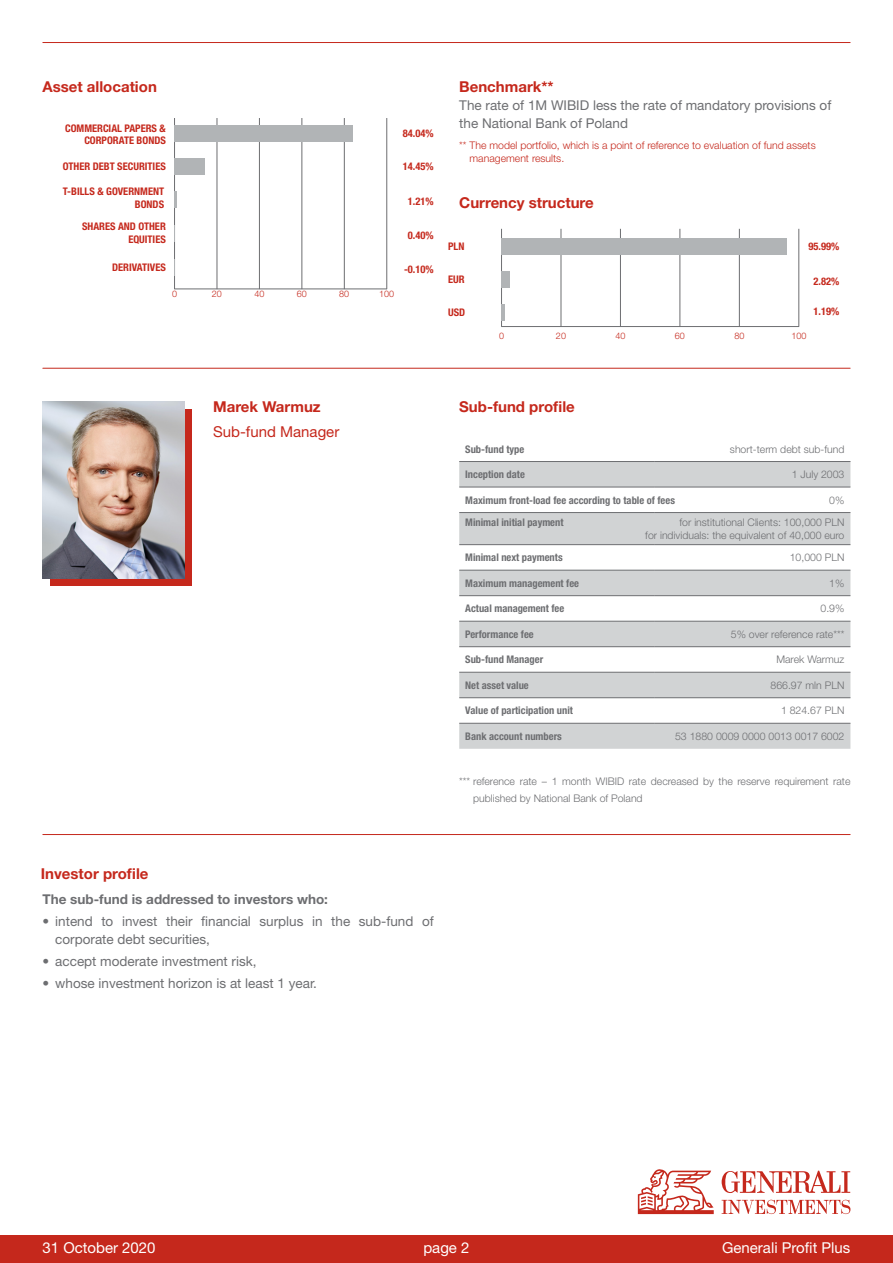
<style>
.page{position:relative;width:893px;height:1263px;background:#fff}
.page>*{position:absolute;margin:0;border:0;box-sizing:border-box;transform-origin:0 0}
.t1{font:700 15px "Helvetica Neue LT Pro";color:#c5281c}
.t2{font:15px "Helvetica Neue LT Pro";color:#fff}
.t3{font:15px "Helvetica Neue LT Pro";color:#c5281c}
.t4{font:13.5px/18px "Helvetica Neue LT Pro";color:#6d6e71}
.t5{font:700 13.5px "Helvetica Neue LT Pro";color:#6d6e71}
.t6{font:300 10.5px/12.6px "Helvetica Neue LT Pro";color:#6d6e71;text-align:right}
.t7{font:700 condensed 10.5px "Helvetica Neue LT Pro";color:#6d6e71}
.t8{font:700 condensed 10.5px/12.6px "Helvetica Neue LT Pro";color:#c5281c;text-align:right}
.t9{font:300 10.5px/12.6px "Helvetica Neue LT Pro";color:#c5281c}
.t10{font:300 9px "Helvetica Neue LT Pro";color:#c5281c}
</style>
<div class="page">
<hr style="left:43px;top:42px;width:807px;height:1px;background:#c5281c">
<hr style="left:43px;top:368px;width:807px;height:1px;background:#c5281c">
<hr style="left:43px;top:834px;width:807px;height:1px;background:#c5281c">
<div style="left:50px;top:409px;width:142px;height:176px;background:#c5281c"></div>
<svg style="left:459px;top:462px;width:391px;height:287px;fill:#d1d3d4"></svg>
<hr style="left:459px;top:461px;width:196px;height:1px;background:#6d6e71">
<hr style="left:655px;top:461px;width:195px;height:1px;background:#6d6e71">
<hr style="left:459px;top:487px;width:196px;height:1px;background:#6d6e71">
<hr style="left:655px;top:487px;width:195px;height:1px;background:#6d6e71">
<hr style="left:459px;top:512px;width:196px;height:1px;background:#6d6e71">
<hr style="left:655px;top:512px;width:195px;height:1px;background:#6d6e71">
<hr style="left:459px;top:544px;width:196px;height:1px;background:#6d6e71">
<hr style="left:655px;top:544px;width:195px;height:1px;background:#6d6e71">
<hr style="left:459px;top:570px;width:196px;height:1px;background:#6d6e71">
<hr style="left:655px;top:570px;width:195px;height:1px;background:#6d6e71">
<hr style="left:459px;top:595px;width:196px;height:1px;background:#6d6e71">
<hr style="left:655px;top:595px;width:195px;height:1px;background:#6d6e71">
<hr style="left:459px;top:621px;width:196px;height:1px;background:#6d6e71">
<hr style="left:655px;top:621px;width:195px;height:1px;background:#6d6e71">
<hr style="left:459px;top:646px;width:196px;height:1px;background:#6d6e71">
<hr style="left:655px;top:646px;width:195px;height:1px;background:#6d6e71">
<hr style="left:459px;top:672px;width:196px;height:1px;background:#6d6e71">
<hr style="left:655px;top:672px;width:195px;height:1px;background:#6d6e71">
<hr style="left:459px;top:697px;width:196px;height:1px;background:#6d6e71">
<hr style="left:655px;top:697px;width:195px;height:1px;background:#6d6e71">
<hr style="left:459px;top:723px;width:196px;height:1px;background:#6d6e71">
<hr style="left:655px;top:723px;width:195px;height:1px;background:#6d6e71">
<img style="left:43px;top:401px;width:141px;height:177px">
<hr style="left:561px;top:229px;width:1px;height:98px;background:#6d6e71">
<hr style="left:620px;top:229px;width:1px;height:98px;background:#6d6e71">
<hr style="left:680px;top:229px;width:1px;height:98px;background:#6d6e71">
<hr style="left:739px;top:229px;width:1px;height:98px;background:#6d6e71">
<hr style="left:799px;top:229px;width:1px;height:98px;background:#6d6e71">
<hr style="left:501px;top:229px;width:1px;height:98px;background:#6d6e71">
<hr style="left:501px;top:326px;width:298px;height:1px;background:#6d6e71">
<hr style="left:217px;top:118px;width:1px;height:171px;background:#6d6e71">
<hr style="left:259px;top:118px;width:1px;height:171px;background:#6d6e71">
<hr style="left:302px;top:118px;width:1px;height:171px;background:#6d6e71">
<hr style="left:344px;top:118px;width:1px;height:171px;background:#6d6e71">
<hr style="left:386px;top:118px;width:1px;height:171px;background:#6d6e71">
<hr style="left:174px;top:118px;width:1px;height:171px;background:#6d6e71">
<hr style="left:174px;top:289px;width:213px;height:1px;background:#6d6e71">
<div style="left:174px;top:125px;width:179px;height:17px;background:#b1b4b6"></div>
<div style="left:174px;top:158px;width:31px;height:17px;background:#b1b4b6"></div>
<hr style="left:174px;top:191px;width:3px;height:17px;background:#b1b4b6">
<svg style="left:174px;top:225px;width:1px;height:17px"></svg>
<svg style="left:174px;top:259px;width:1px;height:17px"></svg>
<div style="left:501px;top:238px;width:286px;height:17px;background:#b1b4b6"></div>
<div style="left:501px;top:271px;width:9px;height:17px;background:#b1b4b6"></div>
<hr style="left:501px;top:304px;width:4px;height:17px;background:#b1b4b6">
<div style="left:0;top:1235px;width:893px;height:28px;background:#c5281c"></div>
<svg style="left:638px;top:1169px;width:76px;height:45px"></svg>
<svg style="left:722px;top:1200px;width:128px;height:14px"></svg>
<svg style="left:722px;top:1171px;width:128px;height:22px"></svg>
<h1 class="t1" style="left:43px;top:77px;width:116px">Asset allocation</h1>
<p class="t8" style="left:65px;top:122px;width:102px">COMMERCIAL PAPERS &amp;<br>CORPORATE BONDS</p>
<p class="t8" style="left:63px;top:160px;width:104px">OTHER DEBT SECURITIES</p>
<p class="t8" style="left:63px;top:185px;width:103px">T-BILLS &amp; GOVERNMENT<br>BONDS</p>
<p class="t8" style="left:82px;top:220px;width:85px">SHARES AND OTHER<br>EQUITIES</p>
<p class="t8" style="left:112px;top:261px;width:55px">DERIVATIVES</p>
<p class="t10" style="left:172px;top:289px;width:7px">0</p>
<p class="t10" style="left:212px;top:289px;width:12px">20</p>
<p class="t10" style="left:254px;top:289px;width:12px">40</p>
<p class="t10" style="left:297px;top:289px;width:12px">60</p>
<p class="t10" style="left:339px;top:289px;width:12px">80</p>
<p class="t10" style="left:379px;top:289px;width:17px">100</p>
<p class="t8" style="left:403px;top:127px;width:32px">84.04%</p>
<p class="t8" style="left:403px;top:160px;width:32px">14.45%</p>
<p class="t8" style="left:408px;top:195px;width:27px">1.21%</p>
<p class="t8" style="left:408px;top:229px;width:27px">0.40%</p>
<p class="t8" style="left:404px;top:263px;width:31px">-0.10%</p>
<h1 class="t1" style="left:459px;top:77px;width:96px">Benchmark**</h1>
<p class="t4" style="left:459px;top:96px;width:374px">The rate of 1M WIBID less the rate of mandatory provisions of the National Bank of Poland</p>
<p class="t9" style="left:470px;top:139px;width:348px;text-indent:-10px">** The model portfolio, which is a point of reference to evaluation of fund assets management results.</p>
<h1 class="t1" style="left:459px;top:193px;width:136px">Currency structure</h1>
<p class="t8" style="left:448px;top:240px;width:18px">PLN</p>
<p class="t8" style="left:448px;top:273px;width:18px">EUR</p>
<p class="t8" style="left:448px;top:306px;width:19px">USD</p>
<p class="t8" style="left:808px;top:240px;width:32px">95.99%</p>
<p class="t8" style="left:814px;top:275px;width:27px">2.82%</p>
<p class="t8" style="left:814px;top:305px;width:27px">1.19%</p>
<p class="t10" style="left:499px;top:330px;width:7px">0</p>
<p class="t10" style="left:556px;top:330px;width:12px">20</p>
<p class="t10" style="left:615px;top:330px;width:12px">40</p>
<p class="t10" style="left:675px;top:330px;width:12px">60</p>
<p class="t10" style="left:734px;top:330px;width:12px">80</p>
<p class="t10" style="left:791px;top:330px;width:17px">100</p>
<h1 class="t1" style="left:213px;top:397px;width:109px">Marek Warmuz</h1>
<h1 class="t3" style="left:213px;top:423px;width:128px">Sub-fund Manager</h1>
<h1 class="t1" style="left:459px;top:397px;width:117px">Sub-fund profile</h1>
<p class="t7" style="left:465px;top:442px;width:61px">Sub-fund type</p>
<p class="t6" style="left:730px;top:442px;width:116px">short-term debt sub-fund</p>
<p class="t7" style="left:465px;top:468px;width:61px">Inception date</p>
<p class="t6" style="left:792px;top:468px;width:54px">1 July 2003</p>
<p class="t7" style="left:465px;top:493px;width:211px">Maximum front-load fee according to table of fees</p>
<p class="t6" style="left:829px;top:493px;width:17px">0%</p>
<p class="t7" style="left:465px;top:516px;width:100px">Minimal initial payment</p>
<p class="t6" style="left:645px;top:516px;width:201px">for institutional Clients: 100,000 PLN<br>for individuals: the equivalent of 40,000 euro</p>
<p class="t7" style="left:465px;top:551px;width:99px">Minimal next payments</p>
<p class="t6" style="left:790px;top:551px;width:56px">10,000 PLN</p>
<p class="t7" style="left:465px;top:577px;width:115px">Maximum management fee</p>
<p class="t6" style="left:829px;top:576px;width:17px">1%</p>
<p class="t7" style="left:465px;top:602px;width:101px">Actual management fee</p>
<p class="t6" style="left:820px;top:602px;width:25px">0.9%</p>
<p class="t7" style="left:465px;top:628px;width:70px">Performance fee</p>
<p class="t6" style="left:731px;top:627px;width:115px">5% over reference rate***</p>
<p class="t7" style="left:465px;top:653px;width:79px">Sub-fund Manager</p>
<p class="t6" style="left:776px;top:653px;width:70px">Marek Warmuz</p>
<p class="t7" style="left:465px;top:679px;width:65px">Net asset value</p>
<p class="t6" style="left:770px;top:678px;width:75px">866.97 mln PLN</p>
<p class="t7" style="left:465px;top:704px;width:109px">Value of participation unit</p>
<p class="t6" style="left:781px;top:704px;width:65px">1 824.67 PLN</p>
<p class="t7" style="left:465px;top:730px;width:98px">Bank account numbers</p>
<p class="t6" style="left:675px;top:729px;width:171px">53 1880 0009 0000 0013 0017 6002</p>
<p class="t6" style="left:473px;top:773px;width:379px;line-height:16.5px;text-align:left;text-indent:-14px">*** reference rate – 1 month WIBID rate decreased by the reserve requirement rate published by National Bank of Poland</p>
<h1 class="t1" style="left:41px;top:864px;width:109px">Investor profile</h1>
<p class="t5" style="left:43px;top:890px;width:287px">The sub-fund is addressed to investors who:</p>
<p class="t4" style="left:55px;top:912px;width:380px;text-indent:-13px">• intend to invest their financial surplus in the sub-fund of corporate debt securities,</p>
<p class="t4" style="left:43px;top:952px;width:216px">• accept moderate investment risk,</p>
<p class="t4" style="left:43px;top:974px;width:276px">• whose investment horizon is at least 1 year.</p>
<h1 class="t2" style="left:43px;top:1238px;width:115px">31 October 2020</h1>
<h1 class="t2" style="left:423px;top:1238px;width:48px">page 2</h1>
<h1 class="t2" style="left:722px;top:1238px;width:130px">Generali Profit Plus</h1>
</div>
